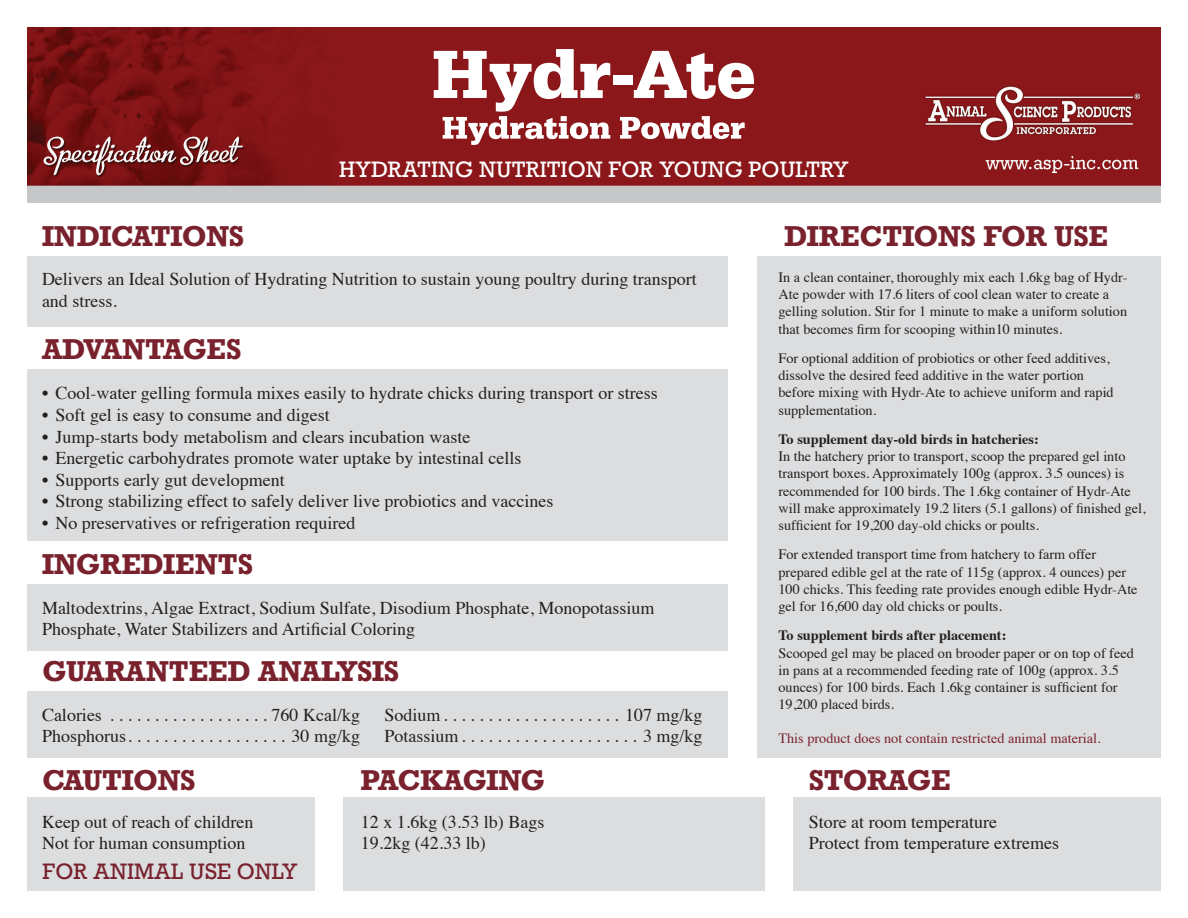
<style>
.page{position:relative;width:1188px;height:918px;background:#fff}
.page>*{position:absolute;margin:0;border:0;box-sizing:border-box;transform-origin:0 0}
.t1{font:700 27px "Rockwell";letter-spacing:-.02em;color:#79222e}
.t2{font:700 27px "Rockwell";color:#79222e}
.t3{font:21px "Rockwell";color:#fff}
.t4{font:21px "Rockwell";color:#79222e}
.t5{font:18px/21.6px "Times";color:#231f20}
.t6{font:14.25px/17.1px "Times";color:#231f20}
.t7{font:700 14.25px "Times";color:#231f20}
.t8{font:14.25px "Times";color:#79222e}
</style>
<div class="page">
<img style="left:27px;top:27px;width:1134px;height:176px">
<div style="left:27px;top:256px;width:701px;height:71px;background:#dcdddf"></div>
<div style="left:27px;top:370px;width:701px;height:171px;background:#dcdddf"></div>
<div style="left:27px;top:691px;width:701px;height:67px;background:#dcdddf"></div>
<div style="left:27px;top:797px;width:287px;height:94px;background:#dcdddf"></div>
<div style="left:343px;top:797px;width:422px;height:94px;background:#dcdddf"></div>
<div style="left:794px;top:797px;width:367px;height:94px;background:#dcdddf"></div>
<div style="left:757px;top:256px;width:404px;height:502px;background:#dcdddf"></div>
<div style="left:27px;top:584px;width:701px;height:66px;background:#dcdddf"></div>
<div style="left:613px;top:76px;width:20px;height:9px;background:#fff"></div>
<svg style="left:634px;top:51px;width:120px;height:48px"></svg>
<svg style="left:434px;top:49px;width:176px;height:96px"></svg>
<svg style="left:620px;top:116px;width:125px;height:23px"></svg>
<h2 class="t3" style="left:339px;top:156px;width:511px">HYDRATING NUTRITION FOR YOUNG POULTRY</h2>
<h1 class="t1" style="left:42px;top:219px;width:204px">INDICATIONS</h1>
<h1 class="t1" style="left:785px;top:219px;width:325px">DIRECTIONS FOR USE</h1>
<p class="t5" style="left:42px;top:267px;width:656px">Delivers an Ideal Solution of Hydrating Nutrition to sustain young poultry during transport and stress.</p>
<p class="t6" style="left:778px;top:268px;width:350px">In a clean container, thoroughly mix each 1.6kg bag of Hydr-Ate powder with 17.6 liters of cool clean water to create a gelling solution. Stir for 1 minute to make a uniform solution that becomes firm for scooping within10 minutes.</p>
<p class="t6" style="left:778px;top:349px;width:337px">For optional addition of probiotics or other feed additives, dissolve the desired feed additive in the water portion before mixing with Hydr-Ate to achieve uniform and rapid supplementation.</p>
<p class="t7" style="left:778px;top:426px;width:262px">To supplement day-old birds in hatcheries:</p>
<p class="t6" style="left:778px;top:447px;width:369px">In the hatchery prior to transport, scoop the prepared gel into transport boxes. Approximately 100g (approx. 3.5 ounces) is recommended for 100 birds. The 1.6kg container of Hydr-Ate will make approximately 19.2 liters (5.1 gallons) of finished gel, sufficient for 19,200 day-old chicks or poults.</p>
<p class="t6" style="left:778px;top:545px;width:361px">For extended transport time from hatchery to farm offer prepared edible gel at the rate of 115g (approx. 4 ounces) per 100 chicks. This feeding rate provides enough edible Hydr-Ate gel for 16,600 day old chicks or poults.</p>
<p class="t7" style="left:778px;top:622px;width:230px">To supplement birds after placement:</p>
<p class="t6" style="left:778px;top:643px;width:357px">Scooped gel may be placed on brooder paper or on top of feed in pans at a recommended feeding rate of 100g (approx. 3.5 ounces) for 100 birds. Each 1.6kg container is sufficient for 19,200 placed birds.</p>
<p class="t8" style="left:778px;top:725px;width:324px">This product does not contain restricted animal material.</p>
<h1 class="t1" style="left:42px;top:332px;width:201px">ADVANTAGES</h1>
<p class="t5" style="left:42px;top:381px;width:617px">• Cool-water gelling formula mixes easily to hydrate chicks during transport or stress</p>
<p class="t5" style="left:42px;top:403px;width:289px">• Soft gel is easy to consume and digest</p>
<p class="t5" style="left:42px;top:424px;width:430px">• Jump-starts body metabolism and clears incubation waste</p>
<p class="t5" style="left:42px;top:446px;width:481px">• Energetic carbohydrates promote water uptake by intestinal cells</p>
<p class="t5" style="left:42px;top:467px;width:244px">• Supports early gut development</p>
<p class="t5" style="left:42px;top:489px;width:513px">• Strong stabilizing effect to safely deliver live probiotics and vaccines</p>
<p class="t5" style="left:42px;top:511px;width:315px">• No preservatives or refrigeration required</p>
<h1 class="t2" style="left:42px;top:546px;width:213px">INGREDIENTS</h1>
<p class="t5" style="left:42px;top:595px;width:614px">Maltodextrins, Algae Extract, Sodium Sulfate, Disodium Phosphate, Monopotassium<br>Phosphate, Water Stabilizers and Artificial Coloring</p>
<h1 class="t1" style="left:42px;top:654px;width:359px">GUARANTEED ANALYSIS</h1>
<p class="t5" style="left:42px;top:702px;width:66px">Calories ...................</p>
<p class="t5" style="left:272px;top:702px;width:90px">760 Kcal/kg</p>
<p class="t5" style="left:42px;top:724px;width:91px">Phosphorus ..................</p>
<p class="t5" style="left:292px;top:724px;width:70px">30 mg/kg</p>
<p class="t5" style="left:385px;top:702px;width:64px">Sodium ....................</p>
<p class="t5" style="left:625px;top:702px;width:79px">107 mg/kg</p>
<p class="t5" style="left:385px;top:724px;width:82px">Potassium ....................</p>
<p class="t5" style="left:643px;top:724px;width:61px">3 mg/kg</p>
<h1 class="t1" style="left:42px;top:762px;width:155px">CAUTIONS</h1>
<h1 class="t1" style="left:361px;top:762px;width:186px">PACKAGING</h1>
<h1 class="t1" style="left:809px;top:762px;width:143px">STORAGE</h1>
<p class="t5" style="left:42px;top:809px;width:213px">Keep out of reach of children<br>Not for human consumption</p>
<p class="t5" style="left:361px;top:809px;width:185px">12 x 1.6kg (3.53 lb) Bags<br>19.2kg (42.33 lb)</p>
<p class="t5" style="left:809px;top:809px;width:252px">Store at room temperature<br>Protect from temperature extremes</p>
<h2 class="t4" style="left:43px;top:858px;width:257px">FOR ANIMAL USE ONLY</h2>
</div>
